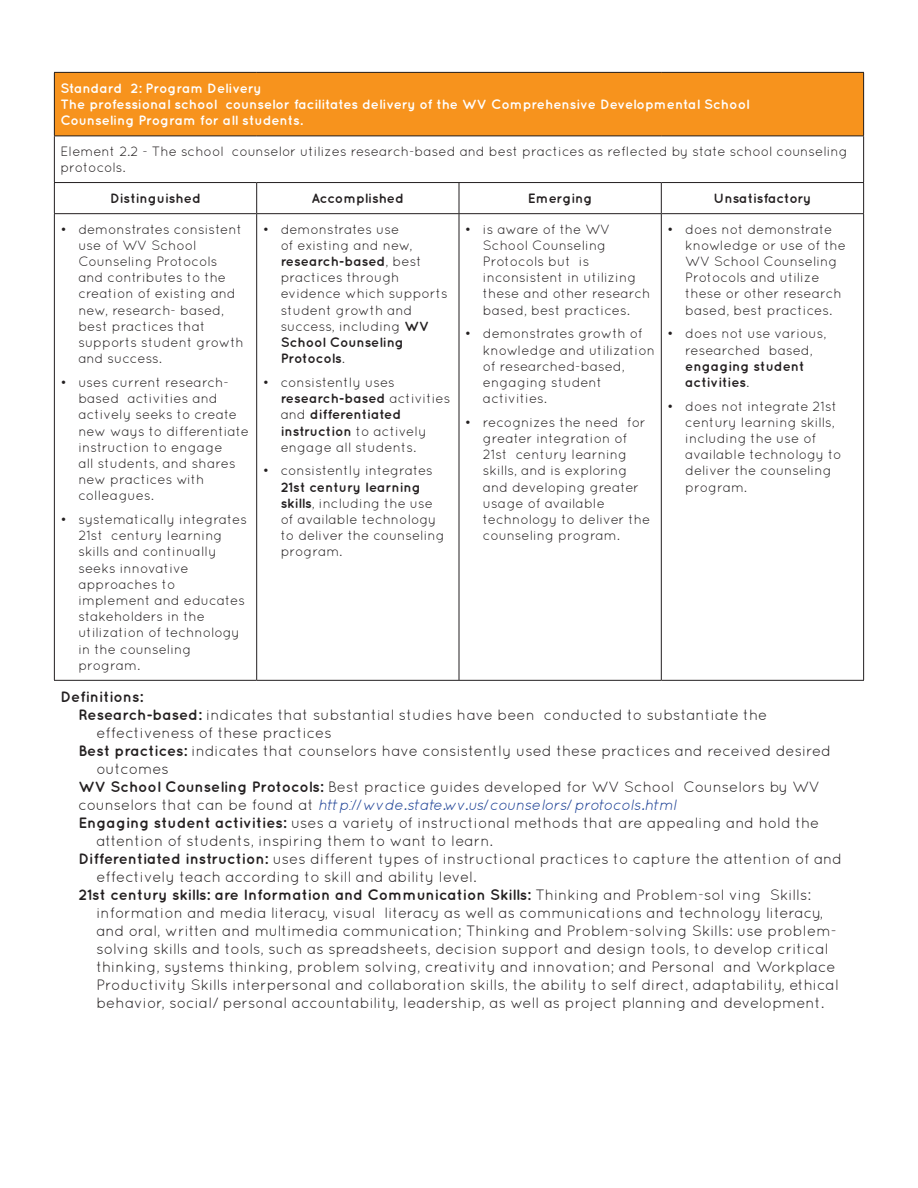
<style>
.page{position:relative;width:918px;height:1188px;background:#fff}
.page>*{position:absolute;margin:0;border:0;box-sizing:border-box;transform-origin:0 0}
.t1{font:15px "Quicksand";color:#231f20}
.t2{font:700 15px "Quicksand";color:#231f20}
.t3{font:italic 15px "Quicksand";letter-spacing:-.01em;color:#1b3f94}
.t4{font:13.5px/16.2px "Quicksand";color:#231f20}
.t5{font:700 13.5px/16.2px "Quicksand";color:#fff}
.t6{font:700 13.5px/16.2px "Quicksand";color:#231f20}
.s1{font-weight:700}
.s2{font-weight:400}
.s3{font-style:normal;color:#231f20}
</style>
<div class="page">
<div style="left:54px;top:72px;width:810px;height:64px;background:#f7931d"></div>
<hr style="left:54px;top:72px;width:203px;height:1px;background:#231f20">
<hr style="left:54px;top:73px;width:1px;height:63px;background:#231f20">
<hr style="left:257px;top:72px;width:202px;height:1px;background:#231f20">
<hr style="left:459px;top:72px;width:202px;height:1px;background:#231f20">
<hr style="left:661px;top:72px;width:203px;height:1px;background:#231f20">
<hr style="left:863px;top:73px;width:1px;height:63px;background:#231f20">
<hr style="left:54px;top:136px;width:203px;height:1px;background:#231f20">
<hr style="left:54px;top:136px;width:1px;height:46px;background:#231f20">
<hr style="left:257px;top:136px;width:202px;height:1px;background:#231f20">
<hr style="left:459px;top:136px;width:202px;height:1px;background:#231f20">
<hr style="left:661px;top:136px;width:203px;height:1px;background:#231f20">
<hr style="left:863px;top:136px;width:1px;height:46px;background:#231f20">
<hr style="left:54px;top:182px;width:203px;height:1px;background:#231f20">
<hr style="left:54px;top:183px;width:1px;height:30px;background:#231f20">
<hr style="left:257px;top:182px;width:202px;height:1px;background:#231f20">
<hr style="left:256px;top:183px;width:1px;height:30px;background:#231f20">
<hr style="left:459px;top:182px;width:202px;height:1px;background:#231f20">
<hr style="left:459px;top:183px;width:1px;height:30px;background:#231f20">
<hr style="left:661px;top:182px;width:203px;height:1px;background:#231f20">
<hr style="left:661px;top:183px;width:1px;height:30px;background:#231f20">
<hr style="left:863px;top:183px;width:1px;height:30px;background:#231f20">
<hr style="left:54px;top:213px;width:203px;height:1px;background:#231f20">
<hr style="left:54px;top:214px;width:1px;height:466px;background:#231f20">
<hr style="left:257px;top:213px;width:202px;height:1px;background:#231f20">
<hr style="left:256px;top:214px;width:1px;height:466px;background:#231f20">
<hr style="left:459px;top:213px;width:202px;height:1px;background:#231f20">
<hr style="left:459px;top:214px;width:1px;height:466px;background:#231f20">
<hr style="left:661px;top:213px;width:203px;height:1px;background:#231f20">
<hr style="left:661px;top:214px;width:1px;height:466px;background:#231f20">
<hr style="left:863px;top:214px;width:1px;height:466px;background:#231f20">
<hr style="left:54px;top:680px;width:203px;height:1px;background:#231f20">
<hr style="left:257px;top:680px;width:202px;height:1px;background:#231f20">
<hr style="left:459px;top:680px;width:202px;height:1px;background:#231f20">
<hr style="left:661px;top:680px;width:203px;height:1px;background:#231f20">
<p class="t5" style="left:60px;top:80px;width:691px">Standard 2: Program Delivery<br>The professional school counselor facilitates delivery of the WV Comprehensive Developmental School<br>Counseling Program for all students.</p>
<p class="t4" style="left:60px;top:143px;width:789px">Element 2.2 - The school counselor utilizes research-based and best practices as reflected by state school counseling protocols.</p>
<p class="t6" style="left:110px;top:190px;width:92px">Distinguished</p>
<p class="t6" style="left:312px;top:190px;width:94px">Accomplished</p>
<p class="t6" style="left:528px;top:190px;width:66px">Emerging</p>
<p class="t6" style="left:713px;top:190px;width:100px">Unsatisfactory</p>
<p class="t4" style="left:78px;top:221px;width:167px;text-indent:-18px">• demonstrates consistent use of WV School<br>Counseling Protocols and contributes to the creation of existing and new, research- based, best practices that supports student growth and success.</p>
<p class="t4" style="left:78px;top:374px;width:172px;text-indent:-18px">• uses current research&shy;based activities and actively seeks to create new ways to differentiate instruction to engage<br>all students, and shares new practices with colleagues.</p>
<p class="t4" style="left:78px;top:511px;width:170px;text-indent:-18px">• systematically integrates<br>21st century learning skills and continually seeks innovative approaches to implement and educates stakeholders in the utilization of technology in the counseling program.</p>
<p class="t4" style="left:281px;top:221px;width:169px;text-indent:-18px">• demonstrates use<br>of existing and new, <span class="s1">research-based</span>, best practices through evidence which supports student growth and success, including <span class="s1">WV<br>School Counseling<br>Protocols</span>.</p>
<p class="t4" style="left:281px;top:374px;width:171px;text-indent:-18px">• consistently uses <span class="s1">research-based</span> activities and <span class="s1">differentiated instruction</span> to actively engage all students.</p>
<p class="t4" style="left:263px;top:463px;width:172px">• consistently integrates</p>
<p class="t4" style="left:281px;top:479px;width:165px"><span class="s1">21st century learning skills</span>, including the use of available technology to deliver the counseling program.</p>
<p class="t4" style="left:483px;top:221px;width:169px;text-indent:-18px">• is aware of the WV<br>School Counseling<br>Protocols but is inconsistent in utilizing these and other research based, best practices.</p>
<p class="t4" style="left:483px;top:325px;width:174px;text-indent:-18px">• demonstrates growth of knowledge and utilization of researched-based, engaging student activities.</p>
<p class="t4" style="left:483px;top:414px;width:169px;text-indent:-18px">• recognizes the need for greater integration of<br>21st century learning skills, and is exploring and developing greater usage of available technology to deliver the counseling program.</p>
<p class="t4" style="left:685px;top:221px;width:162px;text-indent:-18px">• does not demonstrate knowledge or use of the<br>WV School Counseling<br>Protocols and utilize these or other research based, best practices.</p>
<p class="t4" style="left:667px;top:325px;width:161px;text-align:center">• does not use various, researched based,</p>
<p class="t6" style="left:685px;top:358px;width:121px">engaging student activities<span class="s2">.</span></p>
<p class="t4" style="left:685px;top:398px;width:158px;text-indent:-18px">• does not integrate 21st century learning skills, including the use of available technology to deliver the counseling program.</p>
<p class="t2" style="left:60px;top:688px;width:84px">Definitions:</p>
<p class="t1" style="left:78px;top:706px;width:690px"><span class="s1">Research-based:</span> indicates that substantial studies have been conducted to substantiate the</p>
<p class="t1" style="left:96px;top:724px;width:237px">effectiveness of these practices</p>
<p class="t1" style="left:78px;top:742px;width:754px"><span class="s1">Best practices:</span> indicates that counselors have consistently used these practices and received desired</p>
<p class="t1" style="left:96px;top:760px;width:74px">outcomes</p>
<p class="t1" style="left:78px;top:778px;width:743px"><span class="s1">WV School Counseling Protocols:</span> Best practice guides developed for WV School Counselors by WV</p>
<p class="t3" style="left:78px;top:796px;width:600px"><span class="s3">counselors that can be found at</span> http://wvde.state.wv.us/counselors/protocols.html</p>
<p class="t1" style="left:78px;top:814px;width:743px"><span class="s1">Engaging student activities:</span> uses a variety of instructional methods that are appealing and hold the</p>
<p class="t1" style="left:96px;top:832px;width:398px">attention of students, inspiring them to want to learn.</p>
<p class="t1" style="left:78px;top:850px;width:765px"><span class="s1">Differentiated instruction:</span> uses different types of instructional practices to capture the attention of and</p>
<p class="t1" style="left:96px;top:868px;width:382px">effectively teach according to skill and ability level.</p>
<p class="t2" style="left:78px;top:886px;width:734px">21st century skills: are Information and Communication Skills: <span class="s2">Thinking and Problem-sol ving Skills:</span></p>
<p class="t1" style="left:96px;top:904px;width:728px">information and media literacy, visual literacy as well as communications and technology literacy,</p>
<p class="t1" style="left:96px;top:922px;width:742px">and oral, written and multimedia communication; Thinking and Problem-solving Skills: use problem-</p>
<p class="t1" style="left:96px;top:940px;width:734px">solving skills and tools, such as spreadsheets, decision support and design tools, to develop critical</p>
<p class="t1" style="left:96px;top:958px;width:741px">thinking, systems thinking, problem solving, creativity and innovation; and Personal and Workplace</p>
<p class="t1" style="left:96px;top:976px;width:744px">Productivity Skills interpersonal and collaboration skills, the ability to self direct, adaptability, ethical</p>
<p class="t1" style="left:96px;top:994px;width:729px">behavior, social/ personal accountability, leadership, as well as project planning and development.</p>
</div>
